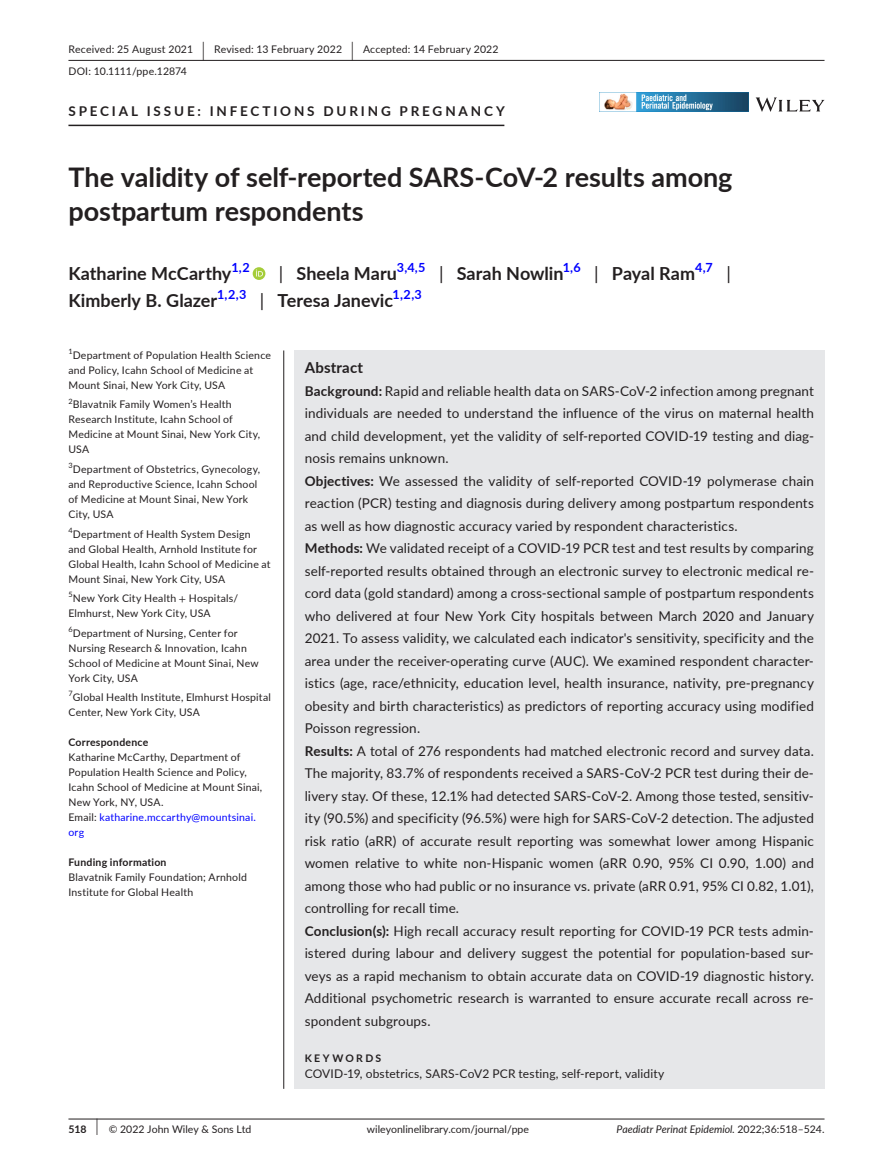
<style>
.page{position:relative;width:893px;height:1174px;background:#fff}
.page>*{position:absolute;margin:0;border:0;box-sizing:border-box;transform-origin:0 0}
.t1{font:700 27px/34.5px "Lato";color:#231f20}
.t2{font:700 18px "Lato";color:#231f20}
.t3{font:18px "Lato";color:#231f20}
.t4{font:700 15px "Lato";letter-spacing:.015em;color:#231f20}
.t5{font:13.5px/22.5px "Lato";letter-spacing:.01em;color:#231f20}
.t6{font:700 13.5px "Lato";letter-spacing:.215em;color:#231f20}
.t7{font:700 12.6px "Lato";color:#00f}
.t8{font:12px "Lato";letter-spacing:.015em;color:#231f20}
.t9{font:10.5px/15px "Lato";letter-spacing:.02em;color:#231f20}
.t10{font:10.5px "Lato";color:#231f20}
.t11{font:italic 10.5px "Lato";color:#231f20}
.t12{font:700 10.5px "Lato";letter-spacing:.02em;color:#231f20}
.t13{font:700 10.5px "Lato";letter-spacing:.22em;color:#231f20}
.t14{font:7.35px "Lato";color:#231f20}
.s1{font-size:19.65px}
.s2{font-weight:400}
.s3{font-family:"STIX"}
.s4{color:#00f}
.s5{font-weight:700}
.s6{font-size:17.4px}
.s7{font-style:normal}
</style>
<div class="page">
<hr style="left:68px;top:1118px;width:756px;height:1px;background:#231f20">
<svg style="left:756px;top:97px;width:68px;height:15px"></svg>
<img style="left:599px;top:93px;width:149px;height:19px">
<hr style="left:68px;top:60px;width:756px;height:1px;background:#231f20">
<hr style="left:68px;top:125px;width:436px;height:1px;background:#231f20">
<svg style="left:253px;top:267px;width:12px;height:13px"></svg>
<svg style="left:256px;top:269px;width:7px;height:7px"></svg>
<div style="left:294px;top:350px;width:530px;height:738px;background:#e6e7e9"></div>
<hr style="left:283px;top:350px;width:1px;height:738px;background:#231f20">
<p class="t9" style="left:68px;top:38px;width:432px;line-height:21.8px">Received: 25 August 2021 <span class="s1">|</span> Revised: 13 February 2022 <span class="s1">|</span> Accepted: 14 February 2022<br>DOI: 10.1111/ppe.12874</p>
<p class="t6" style="left:68px;top:101px;width:438px">SPECIAL ISSUE: INFECTIONS DURING PREGNANCY</p>
<h1 class="t1" style="left:68px;top:159px;width:665px">The validity of self-reported SARS-CoV-2 results among postpartum respondents</h1>
<h2 class="t2" style="left:68px;top:260px;width:164px">Katharine McCarthy</h2>
<p class="t7" style="left:231px;top:258px;width:20px">1,2</p>
<h2 class="t2" style="left:279px;top:260px;width:120px"><span class="s2">|</span> Sheela Maru</h2>
<p class="t7" style="left:397px;top:258px;width:30px">3,4,5</p>
<h2 class="t2" style="left:439px;top:260px;width:126px"><span class="s2">|</span> Sarah Nowlin</h2>
<p class="t7" style="left:563px;top:258px;width:20px">1,6</p>
<h2 class="t2" style="left:594px;top:260px;width:102px"><span class="s2">|</span> Payal Ram</h2>
<p class="t7" style="left:695px;top:258px;width:19px">4,7</p>
<h2 class="t3" style="left:726px;top:260px;width:6px">|</h2>
<h2 class="t2" style="left:68px;top:287px;width:150px">Kimberly B. Glazer</h2>
<p class="t7" style="left:217px;top:285px;width:31px">1,2,3</p>
<h2 class="t2" style="left:260px;top:287px;width:135px"><span class="s2">|</span> Teresa Janevic</h2>
<p class="t7" style="left:393px;top:285px;width:31px">1,2,3</p>
<p class="t14" style="left:68px;top:346px;width:6px">1</p>
<p class="t9" style="left:68px;top:347px;width:204px;text-indent:4px">Department of Population Health Science and Policy, Icahn School of Medicine at<br>Mount Sinai, New York City, USA</p>
<p class="t14" style="left:68px;top:396px;width:6px">2</p>
<p class="t9" style="left:68px;top:397px;width:193px;text-indent:4px">Blavatnik Family Women’s Health<br>Research Institute, Icahn School of<br>Medicine at Mount Sinai, New York City,<br>USA</p>
<p class="t9" style="left:68px;top:461px;width:193px"><sup>3</sup>Department of Obstetrics, Gynecology, and Reproductive Science, Icahn School of Medicine at Mount Sinai, New York<br>City, USA</p>
<p class="t9" style="left:68px;top:526px;width:204px"><sup>4</sup>Department of Health System Design and Global Health, Arnhold Institute for Global Health, Icahn School of Medicine at Mount Sinai, New York City, USA</p>
<p class="t9" style="left:68px;top:590px;width:171px"><sup>5</sup>New York City Health <span class="s3">+</span> Hospitals/<br>Elmhurst, New York City, USA</p>
<p class="t9" style="left:68px;top:625px;width:192px"><sup>6</sup>Department of Nursing, Center for<br>Nursing Research &amp; Innovation, Icahn<br>School of Medicine at Mount Sinai, New<br>York City, USA</p>
<p class="t9" style="left:68px;top:689px;width:204px"><sup>7</sup>Global Health Institute, Elmhurst Hospital<br>Center, New York City, USA</p>
<p class="t12" style="left:68px;top:734px;width:81px">Correspondence</p>
<p class="t9" style="left:68px;top:749px;width:195px">Katharine McCarthy, Department of<br>Population Health Science and Policy,<br>Icahn School of Medicine at Mount Sinai,<br>New York, NY, USA.<br>Email: <span class="s4">katharine.mccarthy@mountsinai. org</span></p>
<p class="t12" style="left:68px;top:854px;width:100px">Funding information</p>
<p class="t9" style="left:68px;top:869px;width:180px">Blavatnik Family Foundation; Arnhold<br>Institute for Global Health</p>
<p class="t4" style="left:305px;top:356px;width:60px">Abstract</p>
<p class="t5" style="left:305px;top:379px;width:511px"><span class="s5">Background:</span> Rapid and reliable health data on SARS-CoV-2 infection among pregnant individuals are needed to understand the influence of the virus on maternal health and child development, yet the validity of self-reported COVID-19 testing and diag&shy;nosis remains unknown.<br><span class="s5">Objectives:</span> We assessed the validity of self-reported COVID-19 polymerase chain reaction (PCR) testing and diagnosis during delivery among postpartum respondents as well as how diagnostic accuracy varied by respondent characteristics.<br><span class="s5">Methods:</span> We validated receipt of a COVID-19 PCR test and test results by comparing self-reported results obtained through an electronic survey to electronic medical re&shy;cord data (gold standard) among a cross-sectional sample of postpartum respondents who delivered at four New York City hospitals between March 2020 and January 2021. To assess validity, we calculated each indicator's sensitivity, specificity and the area under the receiver-operating curve (AUC). We examined respondent character&shy;istics (age, race/ethnicity, education level, health insurance, nativity, pre-pregnancy obesity and birth characteristics) as predictors of reporting accuracy using modified Poisson regression.<br><span class="s5">Results:</span> A total of 276 respondents had matched electronic record and survey data.<br>The majority, 83.7% of respondents received a SARS-CoV-2 PCR test during their de&shy;livery stay. Of these, 12.1% had detected SARS-CoV-2. Among those tested, sensitiv&shy;ity (90.5%) and specificity (96.5%) were high for SARS-CoV-2 detection. The adjusted risk ratio (aRR) of accurate result reporting was somewhat lower among Hispanic women relative to white non-Hispanic women (aRR 0.90, 95% CI 0.90, 1.00) and among those who had public or no insurance vs. private (aRR 0.91, 95% CI 0.82, 1.01), controlling for recall time.<br><span class="s5">Conclusion(s):</span> High recall accuracy result reporting for COVID-19 PCR tests admin&shy;istered during labour and delivery suggest the potential for population-based sur&shy;veys as a rapid mechanism to obtain accurate data on COVID-19 diagnostic history.<br>Additional psychometric research is warranted to ensure accurate recall across re&shy;spondent subgroups.</p>
<p class="t13" style="left:305px;top:1050px;width:78px">KEYWORDS</p>
<p class="t8" style="left:305px;top:1065px;width:361px">COVID-19, obstetrics, SARS-CoV2 PCR testing, self-report, validity</p>
<p class="t10" style="left:68px;top:1121px;width:185px"><span class="s5">518</span> <span class="s6">|</span> © 2022 John Wiley &amp; Sons Ltd</p>
<p class="t10" style="left:367px;top:1121px;width:164px">wileyonlinelibrary.com/journal/ppe</p>
<p class="t11" style="left:616px;top:1121px;width:210px">Paediatr Perinat Epidemiol. <span class="s7">2022;36:518–524.</span></p>
</div>
